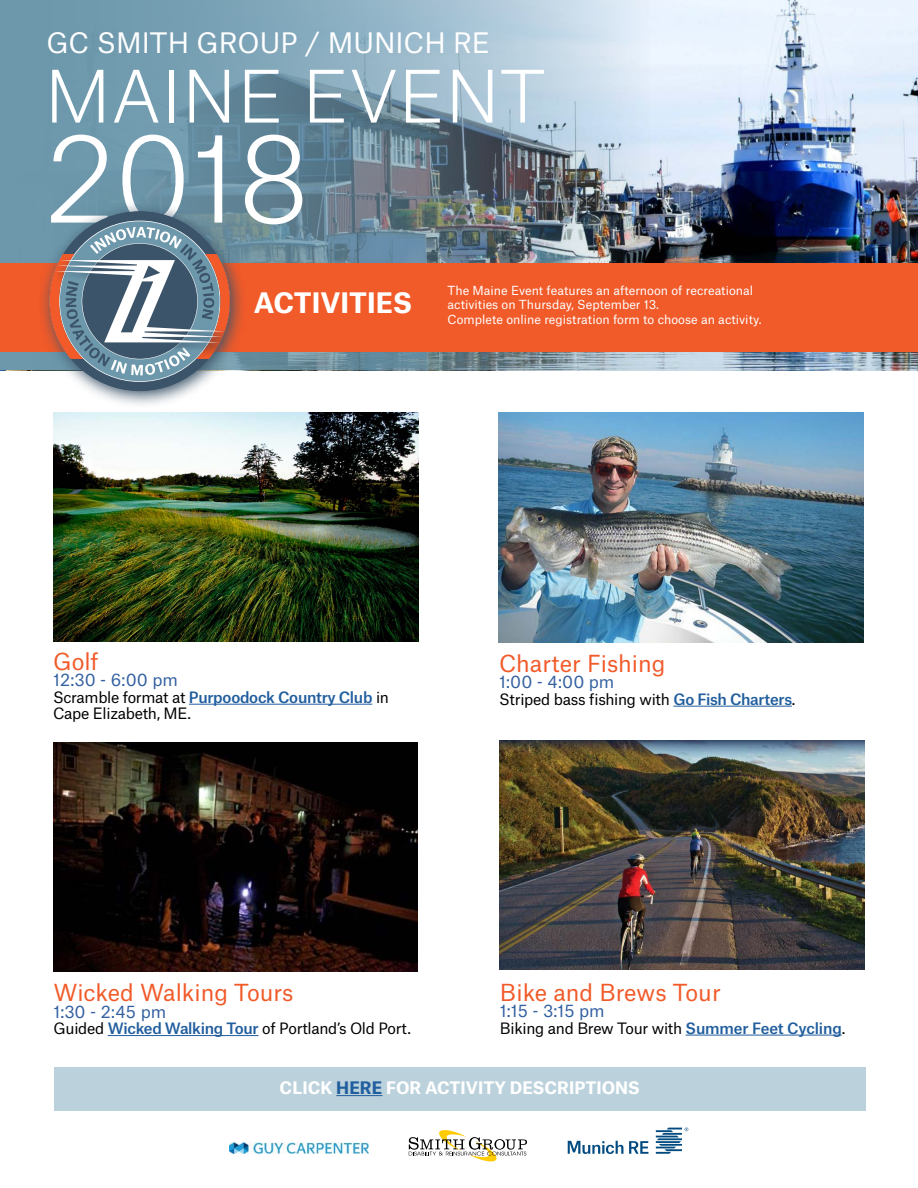
<style>
.page{position:relative;width:918px;height:1188px;background:#fff}
.page>*{position:absolute;margin:0;border:0;box-sizing:border-box;transform-origin:0 0}
.t1{font:300 117px "Munich Re";color:#fff}
.t2{font:300 69px "Munich Re";color:#fff}
.t3{font:27px "Munich Re";color:#fff}
.t4{font:700 27px "Munich Re";color:#fff}
.t5{font:22.5px "Munich Re";color:#f15a29}
.t6{font:16.5px "Munich Re";color:#3360a1}
.t7{font:700 16.5px "Munich Re";color:#fff}
.t8{font:15px/16.5px "Munich Re";letter-spacing:-.02em;color:#000}
.t9{font:12px/14.4px "Munich Re";color:#fff}
.s1{font-weight:500;color:#215e9e}
.s2{color:#215e9e}
</style>
<div class="page">
<div style="left:54px;top:1067px;width:811px;height:43px;background:#bbd1dc"></div>
<img style="left:53px;top:412px;width:365px;height:229px">
<hr style="left:189px;top:704px;width:183px;height:1px;background:#215e9e">
<img style="left:54px;top:742px;width:363px;height:229px">
<hr style="left:108px;top:1035px;width:150px;height:1px;background:#215e9e">
<hr style="left:673px;top:706px;width:119px;height:1px;background:#215e9e">
<img style="left:498px;top:413px;width:366px;height:230px">
<img style="left:650px;top:0;width:268px;height:370px">
<svg style="left:0;top:0;width:650px;height:370px;background:#7f9bab"></svg>
<div style="left:0;top:263px;width:918px;height:88px;background:#f15a29"></div>
<hr style="left:336px;top:1095px;width:47px;height:1px;background:#215e9e">
<img style="left:500px;top:741px;width:365px;height:229px">
<hr style="left:686px;top:1035px;width:156px;height:1px;background:#215e9e">
<svg style="left:39px;top:200px;width:208px;height:205px"></svg>
<div style="left:50px;top:211px;width:180px;height:180px;background:#3c5469;border-radius:50%"></div>
<img style="left:50px;top:254px;width:180px;height:105px">
<div style="left:54px;top:258px;width:176px;height:93px;background:#3c5469;opacity:.96"></div>
<svg style="left:54px;top:221px;width:171px;height:161px"></svg>
<svg style="left:409px;top:1130px;width:118px;height:32px"></svg>
<svg style="left:629px;top:1141px;width:19px;height:13px"></svg>
<svg style="left:568px;top:1141px;width:55px;height:13px"></svg>
<svg style="left:656px;top:1128px;width:32px;height:26px"></svg>
<img style="left:230px;top:1142px;width:138px;height:12px">
<h3 class="t3" style="left:46px;top:21px;width:445px">GC SMITH GROUP / MUNICH RE</h3>
<h2 class="t2" style="left:44px;top:42px;width:502px">MAINE EVENT</h2>
<h1 class="t1" style="left:44px;top:87px;width:267px">2018</h1>
<h3 class="t4" style="left:254px;top:281px;width:160px">ACTIVITIES</h3>
<p class="t9" style="left:448px;top:282px;width:315px">The Maine Event features an afternoon of recreational activities on Thursday, September 13.<br>Complete online registration form to choose an activity.</p>
<h3 class="t5" style="left:53px;top:643px;width:47px">Golf</h3>
<p class="t6" style="left:53px;top:667px;width:126px">12:30 - 6:00 pm</p>
<p class="t8" style="left:53px;top:687px;width:337px">Scramble format at <span class="s1">Purpoodock Country Club</span> in<br>Cape Elizabeth, ME.</p>
<h3 class="t5" style="left:499px;top:645px;width:168px">Charter Fishing</h3>
<p class="t6" style="left:499px;top:669px;width:117px">1:00 - 4:00 pm</p>
<p class="t8" style="left:499px;top:689px;width:298px">Striped bass fishing with <span class="s1">Go Fish Charters</span>.</p>
<h3 class="t5" style="left:53px;top:974px;width:241px">Wicked Walking Tours</h3>
<p class="t6" style="left:53px;top:998px;width:114px">1:30 - 2:45 pm</p>
<p class="t8" style="left:53px;top:1019px;width:359px">Guided <span class="s1">Wicked Walking Tour</span> of Portland’s Old Port.</p>
<h3 class="t5" style="left:500px;top:974px;width:222px">Bike and Brews Tour</h3>
<p class="t6" style="left:500px;top:998px;width:106px">1:15 - 3:15 pm</p>
<p class="t8" style="left:500px;top:1018px;width:347px">Biking and Brew Tour with <span class="s1">Summer Feet Cycling</span>.</p>
<p class="t7" style="left:280px;top:1074px;width:362px">CLICK <span class="s2">HERE</span> FOR ACTIVITY DESCRIPTIONS</p>
</div>
